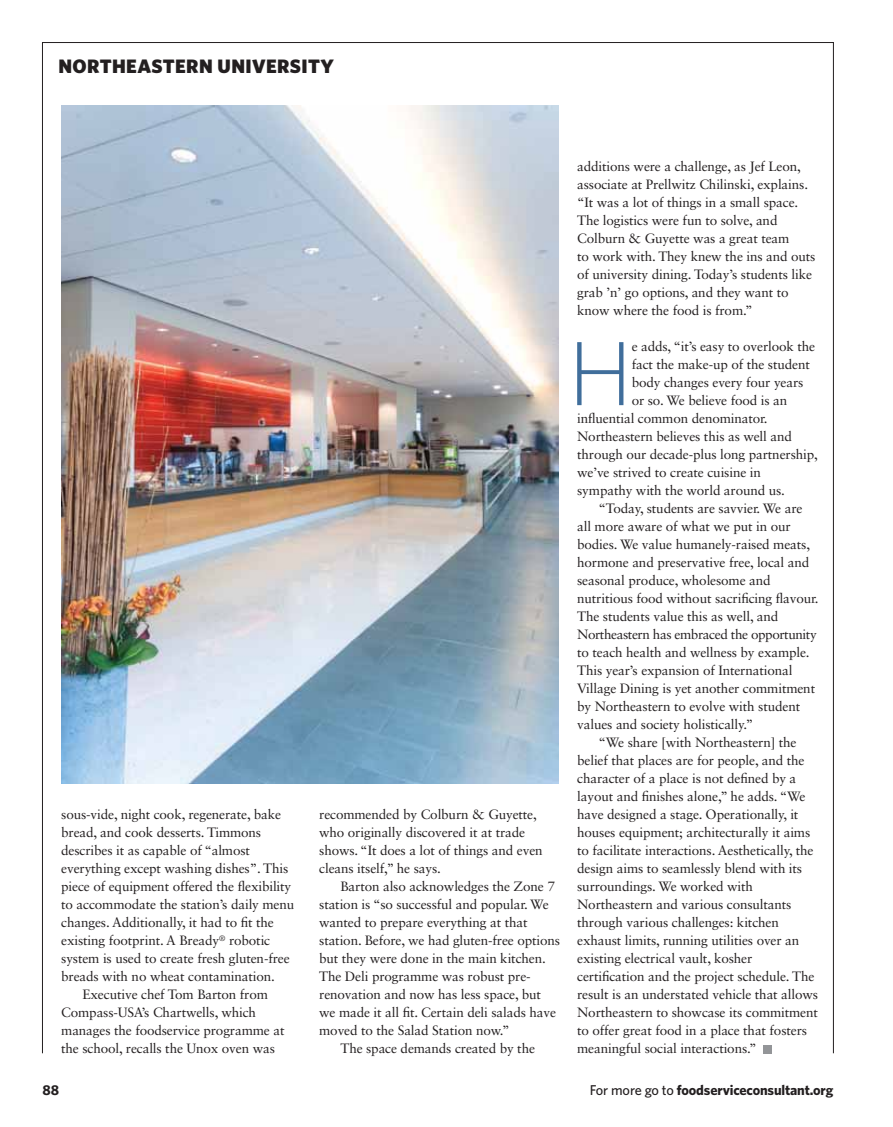
<style>
.page{position:relative;width:893px;height:1127px;background:#fff}
.page>*{position:absolute;margin:0;border:0;box-sizing:border-box;transform-origin:0 0}
.t1{font:300 91.35px "Whitney";color:#406e9b}
.t2{font:900 19.5px "Whitney";letter-spacing:.02em;color:#231f20}
.t3{font:700 14.25px "Whitney";letter-spacing:-.01em;color:#231f20}
.t4{font:13.5px/18px "Sabon LT Std";letter-spacing:-.01em;color:#231f20}
.t5{font:13.5px "Sabon LT Std";letter-spacing:-.03em;color:#231f20}
.s1{font-weight:500}
</style>
<div class="page">
<div style="left:763px;top:1045px;width:8px;height:8px;background:#939598"></div>
<img style="left:61px;top:105px;width:497px;height:678px">
<h2 class="t2" style="left:58px;top:59px;width:277px">NORTHEASTERN UNIVERSITY</h2>
<p class="t4" style="left:61px;top:806px;width:221px">sous-vide, night cook, regenerate, bake</p>
<p class="t4" style="left:61px;top:824px;width:201px">bread, and cook desserts. Timmons</p>
<p class="t4" style="left:61px;top:842px;width:190px">describes it as capable of “almost</p>
<p class="t4" style="left:61px;top:860px;width:229px">everything except washing dishes”. This</p>
<p class="t4" style="left:61px;top:878px;width:232px">piece of equipment offered the flexibility</p>
<p class="t4" style="left:61px;top:896px;width:235px">to accommodate the station’s daily menu</p>
<p class="t4" style="left:61px;top:914px;width:214px">changes. Additionally, it had to fit the</p>
<p class="t4" style="left:61px;top:932px;width:211px">existing footprint. A Bready<sup>®</sup> robotic</p>
<p class="t4" style="left:61px;top:950px;width:230px">system is used to create fresh gluten-free</p>
<p class="t4" style="left:61px;top:968px;width:215px">breads with no wheat contamination.</p>
<p class="t4" style="left:82px;top:986px;width:187px">Executive chef Tom Barton from</p>
<p class="t4" style="left:61px;top:1004px;width:196px">Compass-USA’s Chartwells, which</p>
<p class="t4" style="left:61px;top:1022px;width:225px">manages the foodservice programme at</p>
<p class="t4" style="left:61px;top:1040px;width:215px">the school, recalls the Unox oven was</p>
<p class="t3" style="left:43px;top:1084px;width:18px">88</p>
<p class="t4" style="left:319px;top:806px;width:225px">recommended by Colburn &amp; Guyette, who originally discovered it at trade shows. “It does a lot of things and even cleans itself,” he says.</p>
<p class="t4" style="left:340px;top:878px;width:216px">Barton also acknowledges the Zone 7</p>
<p class="t4" style="left:319px;top:896px;width:231px">station is “so successful and popular. We</p>
<p class="t4" style="left:319px;top:914px;width:210px">wanted to prepare everything at that</p>
<p class="t4" style="left:319px;top:932px;width:242px">station. Before, we had gluten-free options</p>
<p class="t4" style="left:319px;top:950px;width:228px">but they were done in the main kitchen.</p>
<p class="t4" style="left:319px;top:968px;width:213px">The Deli programme was robust pre-</p>
<p class="t4" style="left:319px;top:986px;width:223px">renovation and now has less space, but</p>
<p class="t4" style="left:319px;top:1004px;width:238px">we made it all fit. Certain deli salads have</p>
<p class="t4" style="left:319px;top:1022px;width:192px">moved to the Salad Station now.”</p>
<p class="t4" style="left:340px;top:1040px;width:196px">The space demands created by the</p>
<p class="t4" style="left:577px;top:158px;width:240px">additions were a challenge, as Jef Leon, associate at Prellwitz Chilinski, explains. “It was a lot of things in a small space.<br>The logistics were fun to solve, and Colburn &amp; Guyette was a great team<br>to work with. They knew the ins and outs of university dining. Today’s students like grab ’n’ go options, and they want to know where the food is from.”</p>
<h1 class="t1" style="left:568px;top:339px;width:66px">H</h1>
<p class="t4" style="left:632px;top:338px;width:185px">e adds, “it’s easy to overlook the</p>
<p class="t4" style="left:632px;top:356px;width:180px">fact the make-up of the student</p>
<p class="t4" style="left:632px;top:374px;width:173px">body changes every four years</p>
<p class="t4" style="left:632px;top:392px;width:157px">or so. We believe food is an</p>
<p class="t4" style="left:577px;top:410px;width:192px">influential common denominator.</p>
<p class="t4" style="left:577px;top:428px;width:216px">Northeastern believes this as well and</p>
<p class="t4" style="left:577px;top:446px;width:242px">through our decade-plus long partnership,</p>
<p class="t4" style="left:577px;top:464px;width:185px">we’ve strived to create cuisine in</p>
<p class="t4" style="left:577px;top:482px;width:209px">sympathy with the world around us.</p>
<p class="t4" style="left:598px;top:500px;width:205px">“Today, students are savvier. We are</p>
<p class="t4" style="left:577px;top:518px;width:215px">all more aware of what we put in our</p>
<p class="t4" style="left:577px;top:536px;width:234px">bodies. We value humanely-raised meats,</p>
<p class="t4" style="left:577px;top:554px;width:234px">hormone and preservative free, local and</p>
<p class="t4" style="left:577px;top:572px;width:195px">seasonal produce, wholesome and</p>
<p class="t4" style="left:577px;top:590px;width:243px">nutritious food without sacrificing flavour.</p>
<p class="t4" style="left:577px;top:608px;width:203px">The students value this as well, and</p>
<p class="t5" style="left:577px;top:628px;width:241px">Northeastern has embraced the opportunity</p>
<p class="t4" style="left:577px;top:644px;width:234px">to teach health and wellness by example.</p>
<p class="t4" style="left:577px;top:662px;width:217px">This year’s expansion of International</p>
<p class="t4" style="left:577px;top:680px;width:239px">Village Dining is yet another commitment</p>
<p class="t4" style="left:577px;top:698px;width:225px">by Northeastern to evolve with student</p>
<p class="t4" style="left:577px;top:716px;width:177px">values and society holistically.”</p>
<p class="t4" style="left:598px;top:734px;width:199px">“We share [with Northeastern] the</p>
<p class="t4" style="left:577px;top:752px;width:229px">belief that places are for people, and the</p>
<p class="t4" style="left:577px;top:770px;width:221px">character of a place is not defined by a</p>
<p class="t4" style="left:577px;top:788px;width:230px">layout and finishes alone,” he adds. “We</p>
<p class="t4" style="left:577px;top:806px;width:223px">have designed a stage. Operationally, it</p>
<p class="t4" style="left:577px;top:824px;width:235px">houses equipment; architecturally it aims</p>
<p class="t4" style="left:577px;top:842px;width:238px">to facilitate interactions. Aesthetically, the</p>
<p class="t4" style="left:577px;top:860px;width:227px">design aims to seamlessly blend with its</p>
<p class="t4" style="left:577px;top:878px;width:177px">surroundings. We worked with</p>
<p class="t4" style="left:577px;top:896px;width:216px">Northeastern and various consultants</p>
<p class="t4" style="left:577px;top:914px;width:203px">through various challenges: kitchen</p>
<p class="t4" style="left:577px;top:932px;width:224px">exhaust limits, running utilities over an</p>
<p class="t4" style="left:577px;top:950px;width:177px">existing electrical vault, kosher</p>
<p class="t4" style="left:577px;top:968px;width:239px">certification and the project schedule. The</p>
<p class="t4" style="left:577px;top:986px;width:242px">result is an understated vehicle that allows</p>
<p class="t4" style="left:577px;top:1004px;width:242px">Northeastern to showcase its commitment</p>
<p class="t4" style="left:577px;top:1022px;width:231px">to offer great food in a place that fosters</p>
<p class="t4" style="left:577px;top:1040px;width:181px">meaningful social interactions.”</p>
<p class="t3" style="left:590px;top:1084px;width:245px"><span class="s1">For more go to</span> foodserviceconsultant.org</p>
</div>
